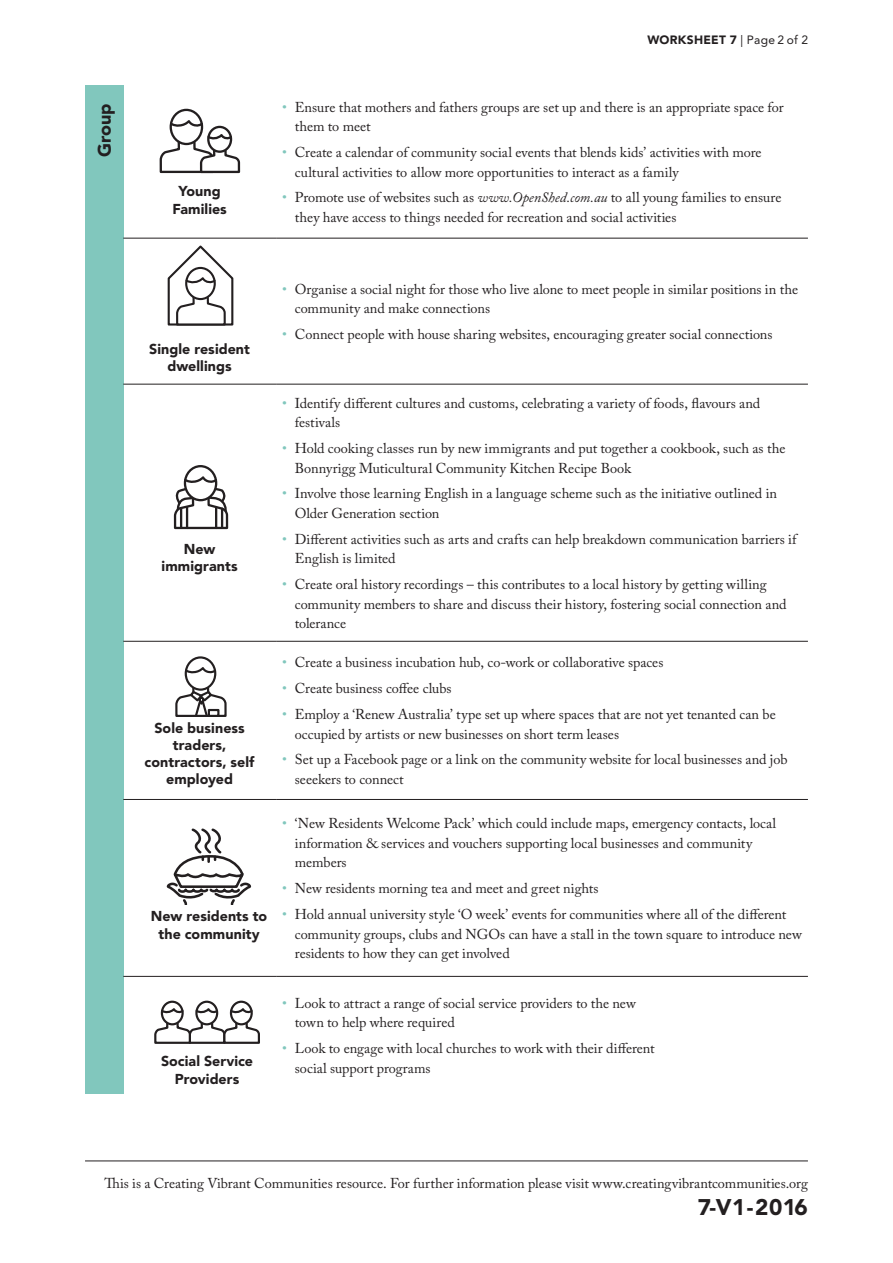
<style>
.page{position:relative;width:893px;height:1263px;background:#fff}
.page>*{position:absolute;margin:0;border:0;box-sizing:border-box;transform-origin:0 0}
.t1{font:900 22.5px "Avenir LT Std";letter-spacing:.01em;color:#231f20}
.Intros{font:900 18px "Avenir LT Std";letter-spacing:-.005em;color:#231f20}
.t2{font:14.25px/19.5px "Adobe Caslon Pro";color:#231f20}
.Avenir_Copy_Black{font:900 14.25px/17.2px "Avenir LT Std";letter-spacing:.005em;color:#231f20;text-align:center}
.t3{font:300 12px "Avenir LT Std";color:#231f20}
._2nd_Sub_Header{font:900 12px "Avenir LT Std";letter-spacing:.02em;color:#231f20}
.t4{font:300 8.7px "Avenir LT Std";color:#231f20}
.s1{font-weight:400}
.s2{color:#81c7bd}
.s3{font-style:italic}
</style>
<div class="page">
<hr style="left:85px;top:1160px;width:723px;height:1px;background:#231f20">
<div style="left:85px;top:85px;width:38px;height:1008px;background:#81c7bd"></div>
<hr style="left:123px;top:238px;width:153px;height:1px;background:#231f20">
<hr style="left:276px;top:238px;width:532px;height:1px;background:#231f20">
<hr style="left:123px;top:641px;width:153px;height:1px;background:#231f20">
<hr style="left:276px;top:641px;width:532px;height:1px;background:#231f20">
<hr style="left:123px;top:384px;width:153px;height:1px;background:#231f20">
<hr style="left:276px;top:384px;width:532px;height:1px;background:#231f20">
<hr style="left:123px;top:799px;width:153px;height:1px;background:#231f20">
<hr style="left:276px;top:799px;width:532px;height:1px;background:#231f20">
<hr style="left:123px;top:976px;width:153px;height:1px;background:#231f20">
<hr style="left:276px;top:976px;width:532px;height:1px;background:#231f20">
<svg style="left:185px;top:466px;width:31px;height:34px"></svg>
<div style="left:184px;top:465px;width:33px;height:36px;border:2px solid #231f20;border-radius:50%"></div>
<svg style="left:173px;top:474px;width:56px;height:56px"></svg>
<hr style="left:186px;top:507px;width:2px;height:21px;background:#231f20">
<div style="left:185px;top:656px;width:31px;height:35px;border:2px solid #231f20;border-radius:50%"></div>
<svg style="left:184px;top:664px;width:33px;height:9px"></svg>
<svg style="left:175px;top:685px;width:52px;height:32px"></svg>
<div style="left:209px;top:710px;width:9px;height:6px;background:#fff"></div>
<div style="left:208px;top:709px;width:11px;height:8px;border:2px solid #231f20"></div>
<svg style="left:166px;top:828px;width:86px;height:76px"></svg>
<svg style="left:196px;top:1002px;width:21px;height:22px"></svg>
<div style="left:195px;top:1001px;width:23px;height:24px;border:2px solid #231f20;border-radius:50%"></div>
<svg style="left:195px;top:1005px;width:24px;height:8px"></svg>
<div style="left:230px;top:1001px;width:23px;height:24px;border:2px solid #231f20;border-radius:50%"></div>
<svg style="left:229px;top:1005px;width:24px;height:8px"></svg>
<svg style="left:154px;top:1021px;width:106px;height:23px"></svg>
<svg style="left:162px;top:1002px;width:21px;height:22px"></svg>
<div style="left:161px;top:1001px;width:23px;height:24px;border:2px solid #231f20;border-radius:50%"></div>
<svg style="left:160px;top:1005px;width:24px;height:8px"></svg>
<svg style="left:167px;top:245px;width:67px;height:81px"></svg>
<div style="left:169px;top:109px;width:34px;height:36px;border:2px solid #231f20;border-radius:50%"></div>
<svg style="left:159px;top:117px;width:82px;height:57px"></svg>
<p class="_2nd_Sub_Header" style="left:647px;top:33px;width:162px">WORKSHEET 7 <span class="s1">| Page 2 of 2</span></p>
<p class="Intros" style="left:94px;top:157px;width:55px;rotate:-90deg">Group</p>
<p class="t2" style="left:295px;top:97px;width:490px;text-indent:-13px"><span class="s2">•</span> Ensure that mothers and fathers groups are set up and there is an appropriate space for them to meet</p>
<p class="t2" style="left:295px;top:142px;width:468px;text-indent:-13px"><span class="s2">•</span> Create a calendar of community social events that blends kids’ activities with more cultural activities to allow more opportunities to interact as a family</p>
<p class="t2" style="left:295px;top:188px;width:488px;text-indent:-13px"><span class="s2">•</span> Promote use of websites such as <span class="s3">www.OpenShed.com.au</span> to all young families to ensure they have access to things needed for recreation and social activities</p>
<p class="Avenir_Copy_Black" style="left:172px;top:183px;width:56px">Young<br>Families</p>
<p class="t3" style="left:130px;top:336px;width:140px">Single Resident Dwellings</p>
<p class="Avenir_Copy_Black" style="left:149px;top:340px;width:102px">Single resident dwellings</p>
<p class="Avenir_Copy_Black" style="left:162px;top:540px;width:78px">New immigrants</p>
<p class="Avenir_Copy_Black" style="left:145px;top:719px;width:111px">Sole business traders, contractors, self employed</p>
<p class="Avenir_Copy_Black" style="left:151px;top:908px;width:118px">New residents to the community</p>
<p class="t4" style="left:178px;top:1051px;width:58px">Social Services</p>
<p class="Avenir_Copy_Black" style="left:161px;top:1053px;width:94px">Social Service<br>Providers</p>
<p class="t2" style="left:295px;top:279px;width:505px;text-indent:-13px"><span class="s2">•</span> Organise a social night for those who live alone to meet people in similar positions in the community and make connections</p>
<p class="t2" style="left:282px;top:324px;width:492px"><span class="s2">•</span> Connect people with house sharing websites, encouraging greater social connections</p>
<p class="t2" style="left:295px;top:393px;width:467px;text-indent:-13px"><span class="s2">•</span> Identify different cultures and customs, celebrating a variety of foods, flavours and festivals</p>
<p class="t2" style="left:295px;top:438px;width:492px;text-indent:-13px"><span class="s2">•</span> Hold cooking classes run by new immigrants and put together a cookbook, such as the<br>Bonnyrigg Muticultural Community Kitchen Recipe Book</p>
<p class="t2" style="left:295px;top:484px;width:484px;text-indent:-13px"><span class="s2">•</span> Involve those learning English in a language scheme such as the initiative outlined in<br>Older Generation section</p>
<p class="t2" style="left:295px;top:529px;width:503px;text-indent:-13px"><span class="s2">•</span> Different activities such as arts and crafts can help breakdown communication barriers if<br>English is limited</p>
<p class="t2" style="left:295px;top:574px;width:493px;text-indent:-13px"><span class="s2">•</span> Create oral history recordings – this contributes to a local history by getting willing community members to share and discuss their history, fostering social connection and tolerance</p>
<p class="t2" style="left:282px;top:653px;width:383px"><span class="s2">•</span> Create a business incubation hub, co-work or collaborative spaces</p>
<p class="t2" style="left:282px;top:678px;width:171px"><span class="s2">•</span> Create business coffee clubs</p>
<p class="t2" style="left:295px;top:704px;width:482px;text-indent:-13px"><span class="s2">•</span> Employ a ‘Renew Australia’ type set up where spaces that are not yet tenanted can be occupied by artists or new businesses on short term leases</p>
<p class="t2" style="left:295px;top:750px;width:494px;text-indent:-13px"><span class="s2">•</span> Set up a Facebook page or a link on the community website for local businesses and job seeekers to connect</p>
<p class="t2" style="left:295px;top:814px;width:483px;text-indent:-13px"><span class="s2">•</span> ‘New Residents Welcome Pack’ which could include maps, emergency contacts, local information &amp; services and vouchers supporting local businesses and community members</p>
<p class="t2" style="left:282px;top:878px;width:318px"><span class="s2">•</span> New residents morning tea and meet and greet nights</p>
<p class="t2" style="left:295px;top:904px;width:508px;text-indent:-13px"><span class="s2">•</span> Hold annual university style ‘O week’ events for communities where all of the different community groups, clubs and NGOs can have a stall in the town square to introduce new residents to how they can get involved</p>
<p class="t2" style="left:295px;top:993px;width:342px;text-indent:-13px"><span class="s2">•</span> Look to attract a range of social service providers to the new town to help where required</p>
<p class="t2" style="left:295px;top:1038px;width:361px;text-indent:-13px"><span class="s2">•</span> Look to engage with local churches to work with their different social support programs</p>
<p class="t2" style="left:104px;top:1174px;width:705px">This is a Creating Vibrant Communities resource. For further information please visit www.creatingvibrantcommunities.org</p>
<h1 class="t1" style="left:698px;top:1193px;width:112px">7-V1-2016</h1>
</div>
